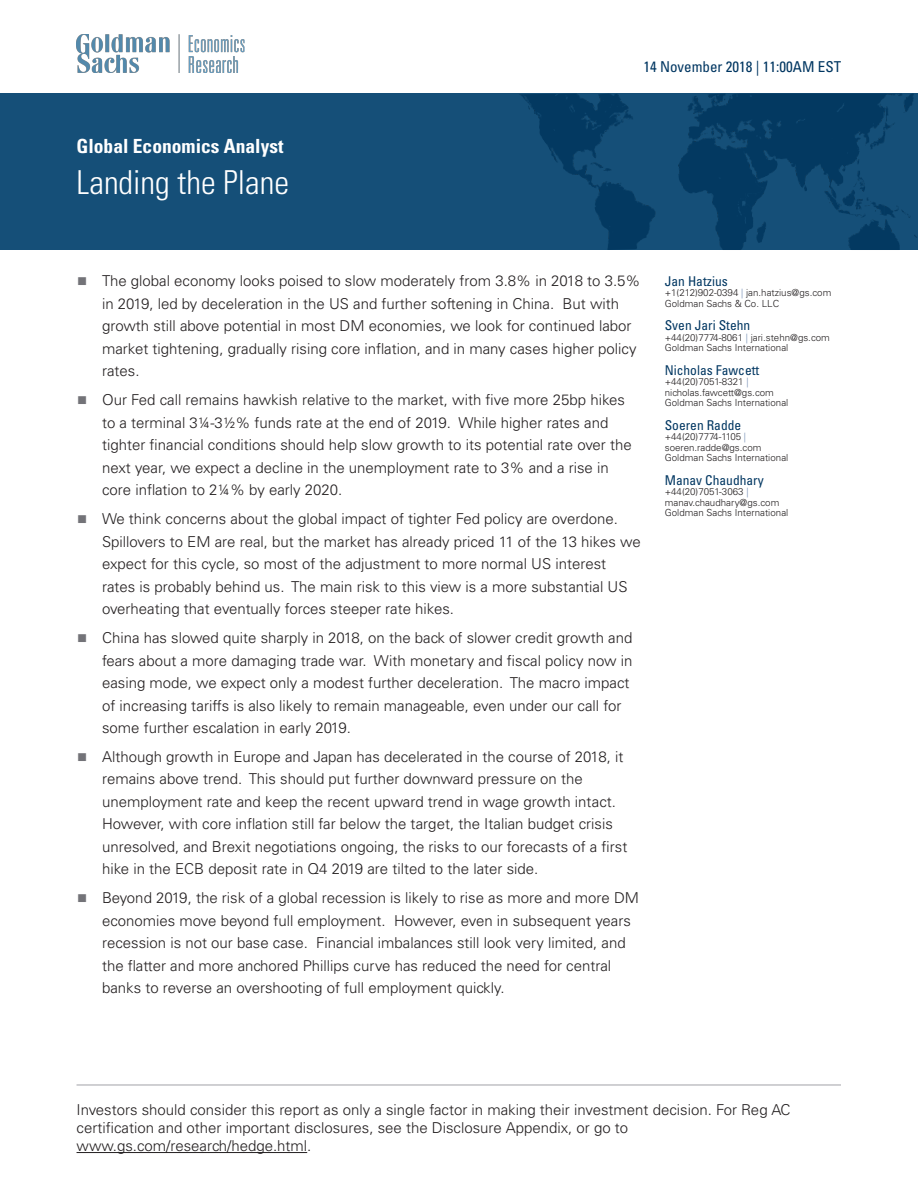
<style>
.page{position:relative;width:918px;height:1188px;background:#fff}
.page>*{position:absolute;margin:0;border:0;box-sizing:border-box;transform-origin:0 0}
.t1{font:300 condensed 33px "Univers LT Std";color:#fff}
.t2{font:700 condensed 19.5px "Univers LT Std";color:#fff}
.t3{font:300 15px/22.5px "Univers LT Std";color:#231f20}
.t4{font:condensed 15px "Univers LT Std";color:#003661}
.t5{font:condensed 13.5px "Univers LT Std";color:#003661}
.t6{font:300 9.75px/10.5px "Univers LT Std";color:#231f20}
.s1{color:#737378}
.s2{color:#7790b5}
</style>
<div class="page">
<div style="left:0;top:94px;width:918px;height:156px;background:#154f78"></div>
<img style="left:519px;top:94px;width:384px;height:156px">
<img style="left:77px;top:34px;width:168px;height:38px">
<hr style="left:77px;top:1085px;width:764px;height:1px;background:#a1a1a7">
<hr style="left:77px;top:1152px;width:230px;height:1px;background:#231f20">
<h2 class="t2" style="left:77px;top:139px;width:208px">Global Economics Analyst</h2>
<h1 class="t1" style="left:77px;top:170px;width:214px">Landing the Plane</h1>
<p class="t4" style="left:643px;top:61px;width:199px">14 November 2018 | 11:00AM EST</p>
<p class="t3" style="left:102px;top:271px;width:540px;text-indent:-25px"><span class="s1">■</span> The global economy looks poised to slow moderately from 3.8% in 2018 to 3.5% in 2019, led by deceleration in the US and further softening in China. But with growth still above potential in most DM economies, we look for continued labor market tightening, gradually rising core inflation, and in many cases higher policy rates.</p>
<p class="t3" style="left:102px;top:390px;width:531px;text-indent:-25px"><span class="s1">■</span> Our Fed call remains hawkish relative to the market, with five more 25bp hikes to a terminal 3¼-3½% funds rate at the end of 2019. While higher rates and tighter financial conditions should help slow growth to its potential rate over the next year, we expect a decline in the unemployment rate to 3% and a rise in core inflation to 2¼% by early 2020.</p>
<p class="t3" style="left:102px;top:509px;width:540px;text-indent:-25px"><span class="s1">■</span> We think concerns about the global impact of tighter Fed policy are overdone.<br>Spillovers to EM are real, but the market has already priced 11 of the 13 hikes we expect for this cycle, so most of the adjustment to more normal US interest rates is probably behind us. The main risk to this view is a more substantial US overheating that eventually forces steeper rate hikes.</p>
<p class="t3" style="left:102px;top:628px;width:532px;text-indent:-25px"><span class="s1">■</span> China has slowed quite sharply in 2018, on the back of slower credit growth and fears about a more damaging trade war. With monetary and fiscal policy now in easing mode, we expect only a modest further deceleration. The macro impact of increasing tariffs is also likely to remain manageable, even under our call for some further escalation in early 2019.</p>
<p class="t3" style="left:102px;top:747px;width:527px;text-indent:-25px"><span class="s1">■</span> Although growth in Europe and Japan has decelerated in the course of 2018, it remains above trend. This should put further downward pressure on the unemployment rate and keep the recent upward trend in wage growth intact.<br>However, with core inflation still far below the target, the Italian budget crisis unresolved, and Brexit negotiations ongoing, the risks to our forecasts of a first hike in the ECB deposit rate in Q4 2019 are tilted to the later side.</p>
<p class="t3" style="left:102px;top:888px;width:539px;text-indent:-25px"><span class="s1">■</span> Beyond 2019, the risk of a global recession is likely to rise as more and more DM economies move beyond full employment. However, even in subsequent years recession is not our base case. Financial imbalances still look very limited, and the flatter and more anchored Phillips curve has reduced the need for central banks to reverse an overshooting of full employment quickly.</p>
<p class="t5" style="left:665px;top:276px;width:64px">Jan Hatzius</p>
<p class="t6" style="left:665px;top:288px;width:168px">+1(212)902-0394 <span class="s2">|</span> jan.hatzius@gs.com<br>Goldman Sachs &amp; Co. LLC</p>
<p class="t5" style="left:665px;top:320px;width:87px">Sven Jari Stehn</p>
<p class="t6" style="left:665px;top:333px;width:167px">+44(20)7774-8061 <span class="s2">|</span> jari.stehn@gs.com<br>Goldman Sachs International</p>
<p class="t5" style="left:665px;top:365px;width:96px">Nicholas Fawcett</p>
<p class="t6" style="left:665px;top:377px;width:125px">+44(20)7051-8321 <span class="s2">| </span>nicholas.fawcett@gs.com<br>Goldman Sachs International</p>
<p class="t5" style="left:665px;top:420px;width:78px">Soeren Radde</p>
<p class="t6" style="left:665px;top:432px;width:125px">+44(20)7774-1105 <span class="s2">| </span>soeren.radde@gs.com<br>Goldman Sachs International</p>
<p class="t5" style="left:665px;top:475px;width:100px">Manav Chaudhary</p>
<p class="t6" style="left:665px;top:487px;width:125px">+44(20)7051-3063 <span class="s2">| </span>manav.chaudhary@gs.com<br>Goldman Sachs International</p>
<p class="t3" style="left:77px;top:1102px;width:716px;line-height:18px">Investors should consider this report as only a single factor in making their investment decision. For Reg AC certification and other important disclosures, see the Disclosure Appendix, or go to www.gs.com/research/hedge.html.</p>
</div>
